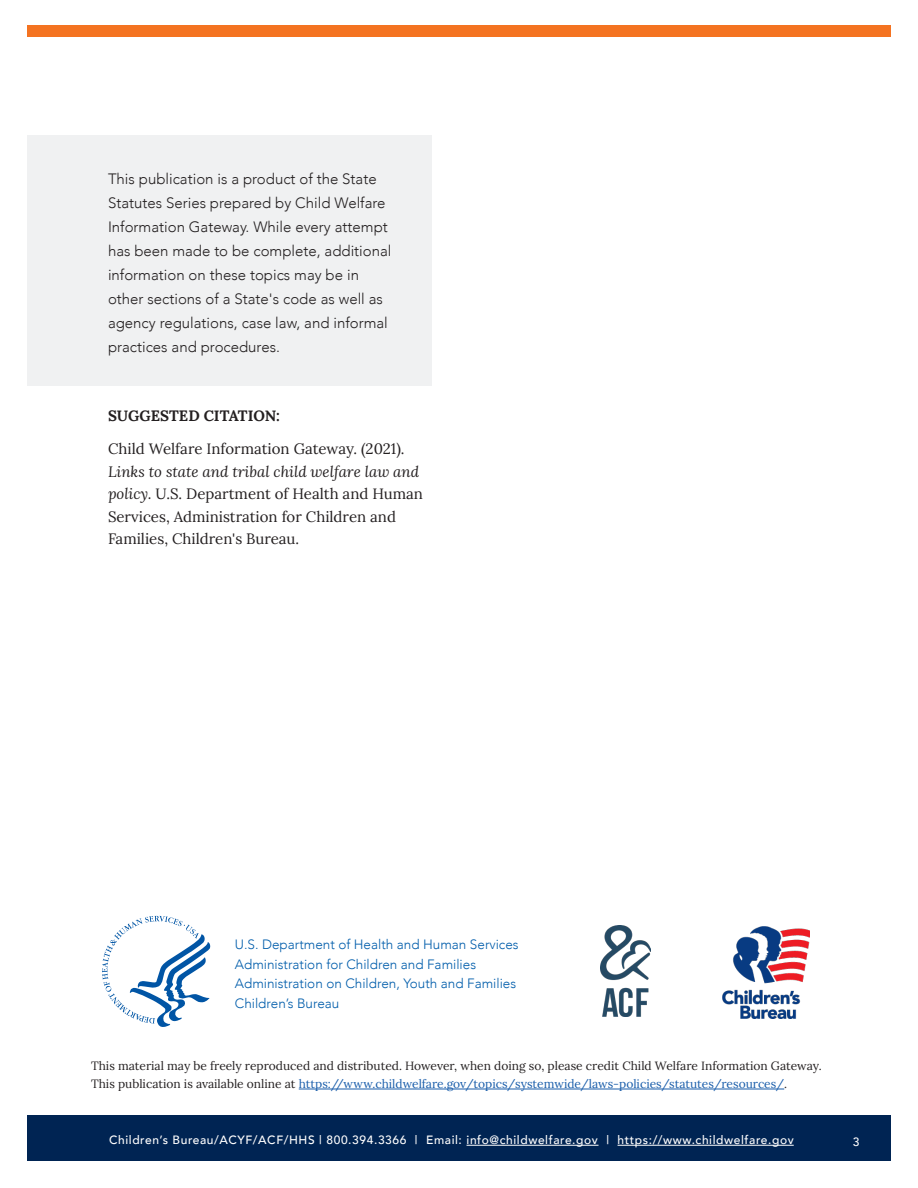
<style>
.page{position:relative;width:918px;height:1188px;background:#fff}
.page>*{position:absolute;margin:0;border:0;box-sizing:border-box;transform-origin:0 0}
.t1{font:300 15px/24px "Avenir";color:#231f20}
.t2{font:15px/22.5px "Lora";color:#231f20}
.t3{font:700 15px "Lora";color:#231f20}
.t4{font:300 13.5px/19.5px "Avenir";color:#015dab}
.t5{font:12px/18px "Lora";color:#231f20}
.t6{font:500 12px "Avenir";letter-spacing:.05em;color:#fff}
.s1{font-style:italic}
.s2{color:#195daa}
</style>
<div class="page">
<div style="left:27px;top:1116px;width:864px;height:45px;background:#002453"></div>
<hr style="left:467px;top:1145px;width:132px;height:1px;background:#fff">
<hr style="left:618px;top:1145px;width:176px;height:1px;background:#fff">
<div style="left:27px;top:26px;width:864px;height:12px;background:#f47321"></div>
<div style="left:27px;top:135px;width:405px;height:251px;background:#f0f1f2"></div>
<hr style="left:299px;top:1089px;width:485px;height:1px;background:#195daa">
<img style="left:722px;top:927px;width:88px;height:92px">
<svg style="left:102px;top:916px;width:108px;height:111px"></svg>
<img style="left:601px;top:926px;width:49px;height:91px">
<p class="t1" style="left:108px;top:167px;width:285px">This publication is a product of the State Statutes Series prepared by Child Welfare Information Gateway. While every attempt has been made to be complete, additional information on these topics may be in other sections of a State's code as well as agency regulations, case law, and informal practices and procedures.</p>
<h3 class="t3" style="left:108px;top:403px;width:173px">SUGGESTED CITATION:</h3>
<p class="t2" style="left:108px;top:437px;width:317px">Child Welfare Information Gateway. (2021).<br><span class="s1">Links to state and tribal child welfare law and policy.</span> U.S. Department of Health and Human Services, Administration for Children and Families, Children's Bureau.</p>
<p class="t4" style="left:235px;top:935px;width:285px">U.S. Department of Health and Human Services Administration for Children and Families Administration on Children, Youth and Families Children’s Bureau</p>
<p class="t5" style="left:91px;top:1056px;width:732px">This material may be freely reproduced and distributed. However, when doing so, please credit Child Welfare Information Gateway.<br>This publication is available online at <span class="s2">https://www.childwelfare.gov/topics/systemwide/laws-policies/statutes/resources/</span>.</p>
<p class="t6" style="left:109px;top:1130px;width:686px">Children’s Bureau/ACYF/ACF/HHS | 800.394.3366 | Email: info@childwelfare.gov | https://www.childwelfare.gov</p>
<p class="t6" style="left:853px;top:1131px;width:8px">3</p>
</div>
